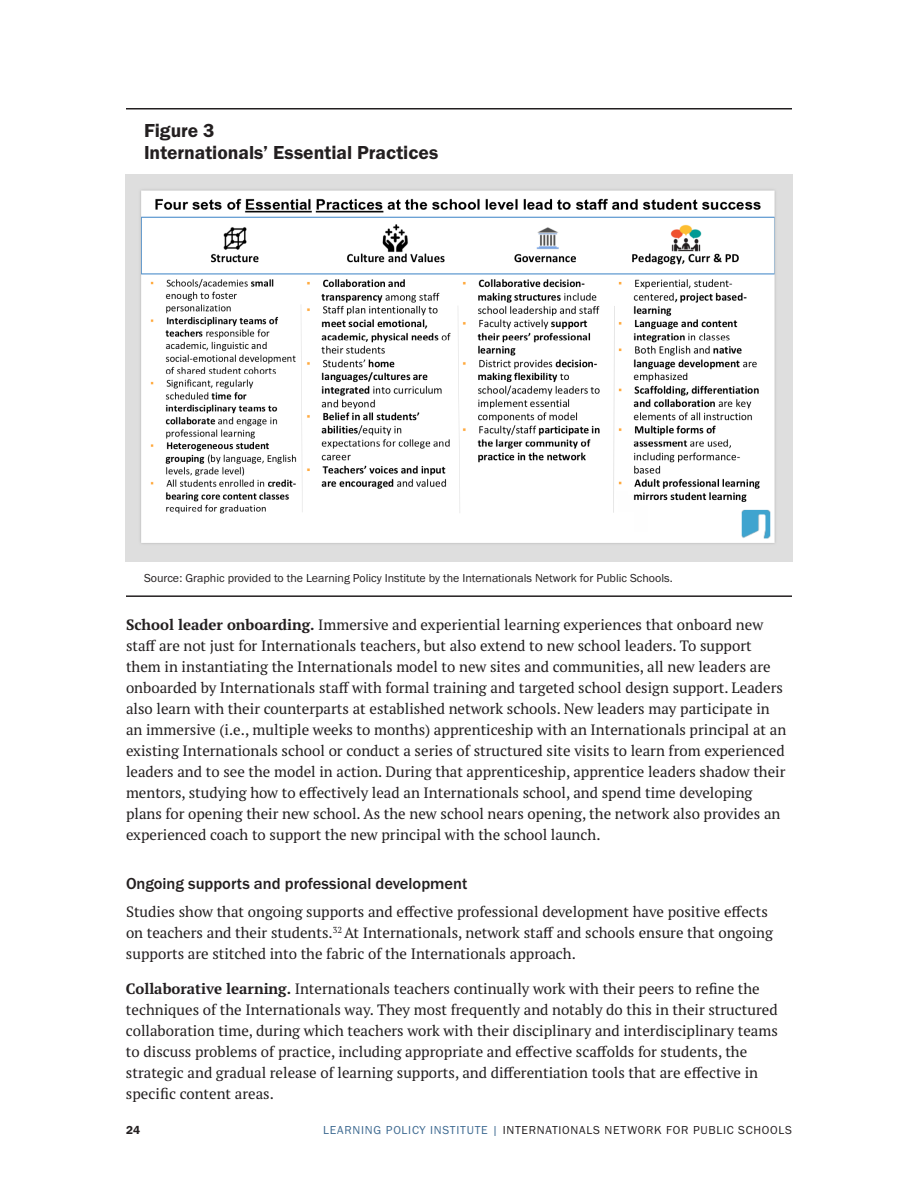
<style>
.page{position:relative;width:918px;height:1188px;background:#fff}
.page>*{position:absolute;margin:0;border:0;box-sizing:border-box;transform-origin:0 0}
.t1{font:19.5px/22.5px "Franklin Gothic URW Dem";color:#231f20}
.t2{font:500 16.5px "Franklin Gothic URW";color:#231f20}
.t3{font:15px/21px "PT Serif Pro";color:#231f20}
.t4{font:12px "Franklin Gothic URW Boo";color:#231f20}
.t5{font:12px "Franklin Gothic URW Boo";letter-spacing:.06em;color:#231f20}
.t6{font:12px "Franklin Gothic URW Dem";color:#231f20}
.s1{font-weight:700}
.s2{color:#3e6a91}
</style>
<div class="page">
<hr style="left:126px;top:108px;width:666px;height:2px;background:#231f20">
<hr style="left:126px;top:595px;width:666px;height:2px;background:#231f20">
<img style="left:125px;top:174px;width:668px;height:388px">
<h1 class="t1" style="left:144px;top:118px;width:296px">Figure 3<br>Internationals’ Essential Practices</h1>
<p class="t4" style="left:144px;top:571px;width:530px">Source: Graphic provided to the Learning Policy Institute by the Internationals Network for Public Schools.</p>
<p class="t3" style="left:126px;top:614px;width:662px"><span class="s1">School leader onboarding.</span> Immersive and experiential learning experiences that onboard new staff are not just for Internationals teachers, but also extend to new school leaders. To support them in instantiating the Internationals model to new sites and communities, all new leaders are onboarded by Internationals staff with formal training and targeted school design support. Leaders also learn with their counterparts at established network schools. New leaders may participate in an immersive (i.e., multiple weeks to months) apprenticeship with an Internationals principal at an existing Internationals school or conduct a series of structured site visits to learn from experienced leaders and to see the model in action. During that apprenticeship, apprentice leaders shadow their mentors, studying how to effectively lead an Internationals school, and spend time developing plans for opening their new school. As the new school nears opening, the network also provides an experienced coach to support the new principal with the school launch.</p>
<p class="t2" style="left:126px;top:874px;width:343px">Ongoing supports and professional development</p>
<p class="t3" style="left:126px;top:901px;width:649px">Studies show that ongoing supports and effective professional development have positive effects on teachers and their students.<sup>32</sup> At Internationals, network staff and schools ensure that ongoing supports are stitched into the fabric of the Internationals approach.</p>
<p class="t3" style="left:126px;top:978px;width:653px"><span class="s1">Collaborative learning.</span> Internationals teachers continually work with their peers to refine the techniques of the Internationals way. They most frequently and notably do this in their structured collaboration time, during which teachers work with their disciplinary and interdisciplinary teams to discuss problems of practice, including appropriate and effective scaffolds for students, the strategic and gradual release of learning supports, and differentiation tools that are effective in specific content areas.</p>
<p class="t6" style="left:126px;top:1123px;width:16px">24</p>
<p class="t5" style="left:323px;top:1123px;width:470px"><span class="s2">LEARNING POLICY INSTITUTE |</span> INTERNATIONALS NETWORK FOR PUBLIC SCHOOLS</p>
</div>
